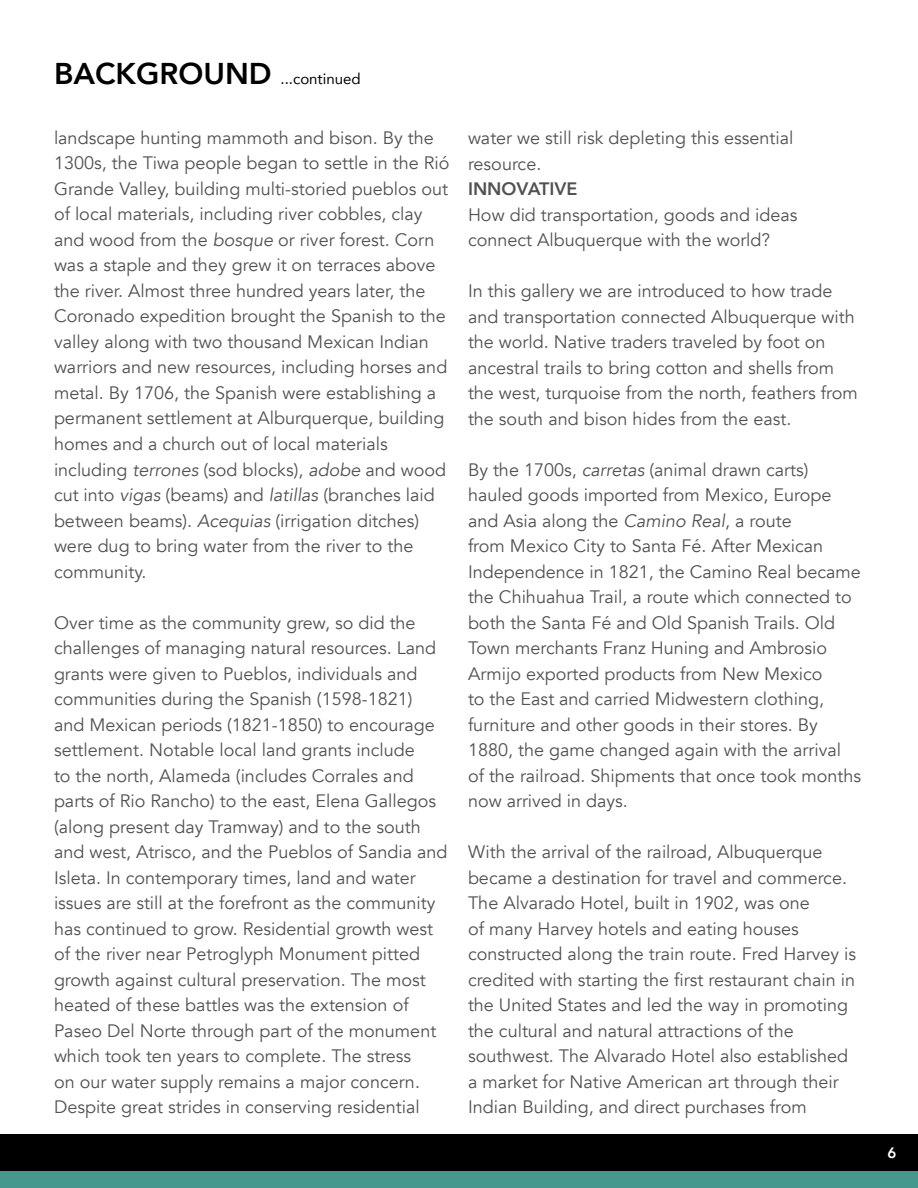
<style>
.page{position:relative;width:918px;height:1188px;background:#fff}
.page>*{position:absolute;margin:0;border:0;box-sizing:border-box;transform-origin:0 0}
.t1{font:18px/25.5px "Avenir";color:#525253}
.t2{font:800 18px "Avenir";color:#525253}
.t3{font:15px "Avenir";color:#000}
.t4{font:800 15px "Avenir";color:#fff}
.s1{font-weight:800;font-size:30px}
.s2{font-style:italic}
</style>
<div class="page">
<div style="left:0;top:1171px;width:918px;height:17px;background:#46978e"></div>
<div style="left:0;top:1134px;width:918px;height:37px;background:#000"></div>
<p class="t3" style="left:54px;top:67px;width:308px"><span class="s1">BACKGROUND</span> ...continued</p>
<p class="t1" style="left:54px;top:125px;width:397px">landscape hunting mammoth and bison. By the 1300s, the Tiwa people began to settle in the Rió Grande Valley, building multi-storied pueblos out of local materials, including river cobbles, clay and wood from the <span class="s2">bosque</span> or river forest. Corn was a staple and they grew it on terraces above the river. Almost three hundred years later, the Coronado expedition brought the Spanish to the valley along with two thousand Mexican Indian warriors and new resources, including horses and metal. By 1706, the Spanish were establishing a permanent settlement at Alburquerque, building homes and a church out of local materials including <span class="s2">terrones</span> (sod blocks), <span class="s2">adobe</span> and wood cut into <span class="s2">vigas</span> (beams) and <span class="s2">latillas</span> (branches laid between beams). <span class="s2">Acequias</span> (irrigation ditches) were dug to bring water from the river to the community.</p>
<p class="t1" style="left:54px;top:610px;width:395px">Over time as the community grew, so did the challenges of managing natural resources. Land grants were given to Pueblos, individuals and communities during the Spanish (1598-1821)<br>and Mexican periods (1821-1850) to encourage settlement. Notable local land grants include<br>to the north, Alameda (includes Corrales and parts of Rio Rancho) to the east, Elena Gallegos (along present day Tramway) and to the south and west, Atrisco, and the Pueblos of Sandia and Isleta. In contemporary times, land and water issues are still at the forefront as the community has continued to grow. Residential growth west of the river near Petroglyph Monument pitted growth against cultural preservation. The most heated of these battles was the extension of Paseo Del Norte through part of the monument which took ten years to complete. The stress<br>on our water supply remains a major concern.<br>Despite great strides in conserving residential</p>
<p class="t1" style="left:468px;top:126px;width:327px">water we still risk depleting this essential resource.</p>
<p class="t2" style="left:468px;top:175px;width:111px">INNOVATIVE</p>
<p class="t1" style="left:468px;top:202px;width:331px">How did transportation, goods and ideas connect Albuquerque with the world?</p>
<p class="t1" style="left:468px;top:279px;width:391px">In this gallery we are introduced to how trade and transportation connected Albuquerque with the world. Native traders traveled by foot on ancestral trails to bring cotton and shells from the west, turquoise from the north, feathers from the south and bison hides from the east.</p>
<p class="t1" style="left:468px;top:457px;width:395px">By the 1700s, <span class="s2">carretas</span> (animal drawn carts) hauled goods imported from Mexico, Europe and Asia along the <span class="s2">Camino Real</span>, a route<br>from Mexico City to Santa Fé. After Mexican Independence in 1821, the Camino Real became the Chihuahua Trail, a route which connected to both the Santa Fé and Old Spanish Trails. Old Town merchants Franz Huning and Ambrosio Armijo exported products from New Mexico<br>to the East and carried Midwestern clothing, furniture and other goods in their stores. By 1880, the game changed again with the arrival of the railroad. Shipments that once took months now arrived in days.</p>
<p class="t1" style="left:468px;top:840px;width:390px">With the arrival of the railroad, Albuquerque became a destination for travel and commerce.<br>The Alvarado Hotel, built in 1902, was one<br>of many Harvey hotels and eating houses constructed along the train route. Fred Harvey is credited with starting the first restaurant chain in the United States and led the way in promoting the cultural and natural attractions of the southwest. The Alvarado Hotel also established a market for Native American art through their Indian Building, and direct purchases from</p>
<p class="t4" style="left:888px;top:1141px;width:10px">6</p>
</div>
